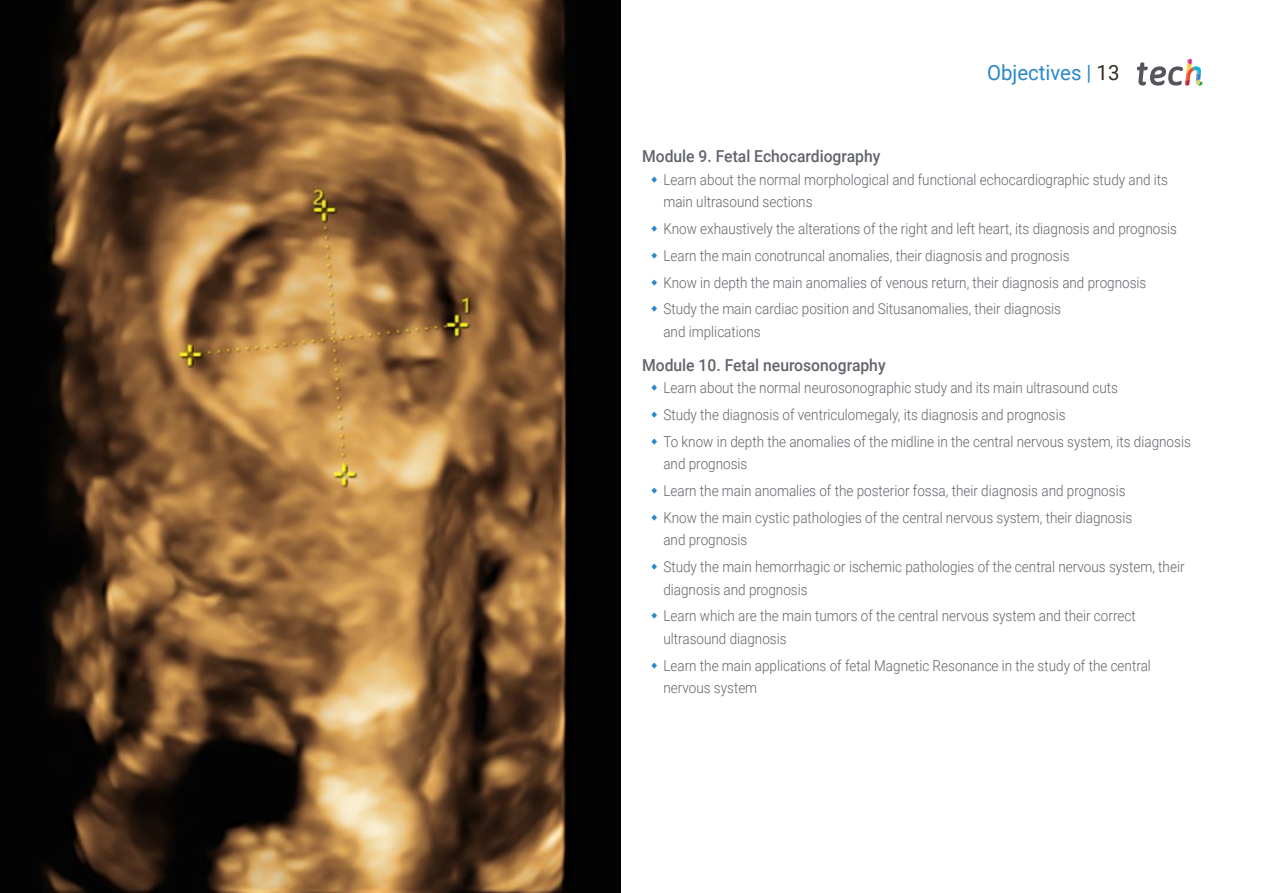
<style>
.page{position:relative;width:1263px;height:893px;background:#fff}
.page>*{position:absolute;margin:0;border:0;box-sizing:border-box;transform-origin:0 0}
.t1{font:21px "Roboto";color:#2988c9}
.t2{font:500 16.5px "Roboto";color:#61646a;scale:.95 1}
.t3{font:300 15px/26.7px "Roboto";color:#61646a;scale:.9 1}
.s1{color:#312e20}
</style>
<div class="page">
<svg style="left:1137px;top:59px;width:65px;height:27px"></svg>
<img style="left:0;top:0;width:621px;height:893px">
<h1 class="t1" style="left:987px;top:57px;width:134px">Objectives | <span class="s1">13</span></h1>
<p class="t2" style="left:642px;top:145px;width:252px">Module 9. Fetal Echocardiography</p>
<p class="t3" style="left:663px;top:168px;width:562px;line-height:22.5px">Learn about the normal morphological and functional echocardiographic study and its main ultrasound sections</p>
<p class="t3" style="left:663px;top:215px;width:572px">Know exhaustively the alterations of the right and left heart, its diagnosis and prognosis Learn the main conotruncal anomalies, their diagnosis and prognosis<br>Know in depth the main anomalies of venous return, their diagnosis and prognosis Study the main cardiac position and Situsanomalies, their diagnosis</p>
<p class="t3" style="left:663px;top:318px;width:110px">and implications</p>
<p class="t2" style="left:642px;top:354px;width:258px">Module 10. Fetal neurosonography</p>
<p class="t3" style="left:663px;top:374px;width:588px">Learn about the normal neurosonographic study and its main ultrasound cuts<br>Study the diagnosis of ventriculomegaly, its diagnosis and prognosis<br>To know in depth the anomalies of the midline in the central nervous system, its diagnosis</p>
<p class="t3" style="left:663px;top:450px;width:522px">and prognosis<br>Learn the main anomalies of the posterior fossa, their diagnosis and prognosis<br>Know the main cystic pathologies of the central nervous system, their diagnosis</p>
<p class="t3" style="left:663px;top:526px;width:581px">and prognosis<br>Study the main hemorrhagic or ischemic pathologies of the central nervous system, their</p>
<p class="t3" style="left:663px;top:575px;width:526px">diagnosis and prognosis<br>Learn which are the main tumors of the central nervous system and their correct</p>
<p class="t3" style="left:663px;top:625px;width:543px">ultrasound diagnosis<br>Learn the main applications of fetal Magnetic Resonance in the study of the central</p>
<p class="t3" style="left:663px;top:674px;width:106px">nervous system</p>
</div>
